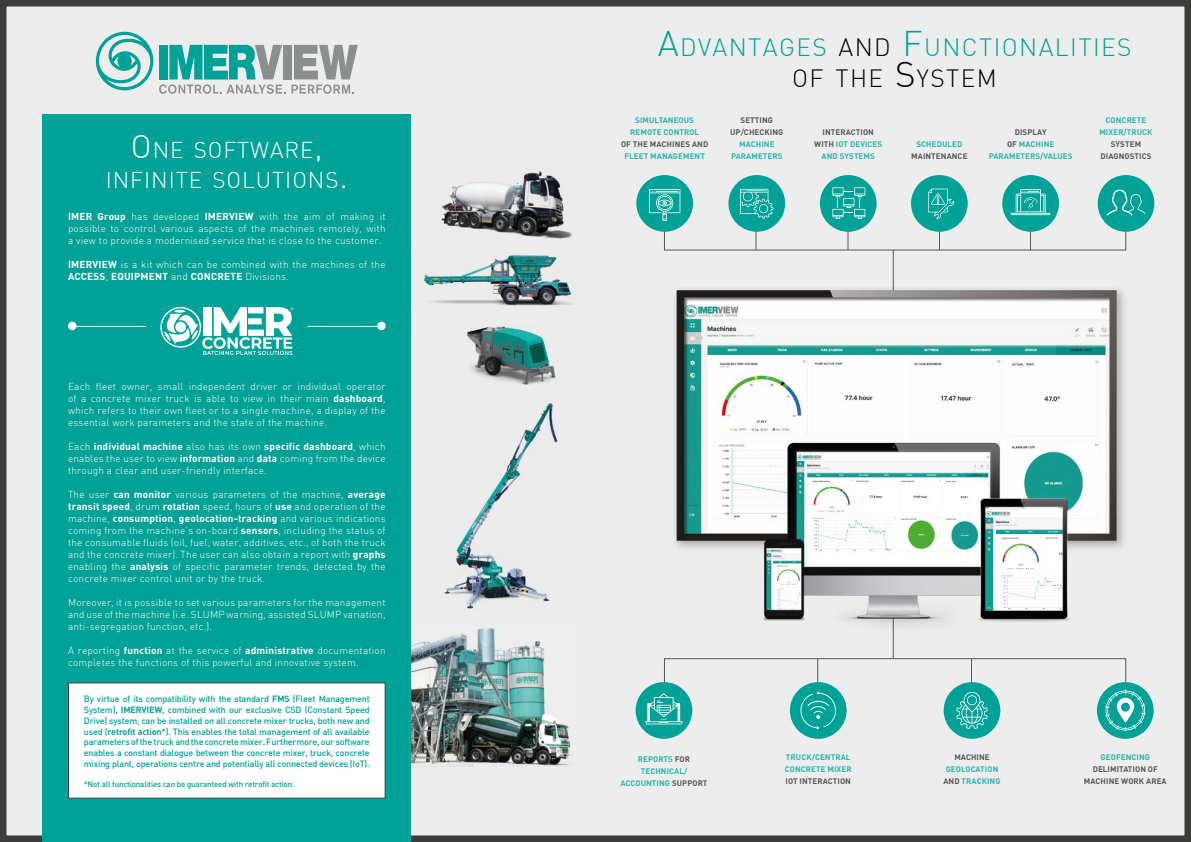
<style>
.page{position:relative;width:1191px;height:842px;background:#ededed}
.page>*{position:absolute;margin:0;border:0;box-sizing:border-box;transform-origin:0 0}
.t1{font:300 24.5px/31px "DIN";letter-spacing:.055em;color:#00a297;text-align:center}
.t2{font:300 22.4px/30px "DIN";letter-spacing:.045em;color:#fff;text-align:center}
.t3{font:300 10px/12px "DIN";letter-spacing:.02em;color:#fff;text-align:justify}
.t4{font:700 10px "DINOT";letter-spacing:.02em;color:#fff}
.t5{font:500 9px/10.8px "DIN";letter-spacing:-.02em;color:#00a297;text-align:justify}
.t6{font:700 8px/12px "DINOT";letter-spacing:.01em;color:#29b4ac;text-align:center}
.t7{font:700 8px/12px "DINOT";letter-spacing:.01em;color:#575756;text-align:center}
.t8{font:500 8px "DIN";letter-spacing:-.02em;color:#00a297}
.s1{font-size:32px}
.s2{font-family:"DINOT";font-weight:700}
.s3{font-family:"DIN";font-weight:300}
.s4{font-size:35px}
.s5{color:#000}
.s6{font-size:35px;color:#000}
.s7{color:#575756}
</style>
<div class="page">
<img style="left:411px;top:624px;width:163px;height:142px">
<div style="left:43px;top:115px;width:368px;height:727px;background:#00a297"></div>
<svg style="left:159px;top:45px;width:199px;height:49px;background:#8dbab7"></svg>
<svg style="left:96px;top:32px;width:57px;height:58px;background:#93d0cc"></svg>
<hr style="left:892px;top:250px;width:1px;height:67px;background:#575756">
<hr style="left:892px;top:572px;width:1px;height:86px;background:#575756">
<div style="left:664px;top:658px;width:462px;height:39px;border:1px solid #575756"></div>
<hr style="left:755px;top:205px;width:1px;height:45px;background:#575756">
<hr style="left:847px;top:205px;width:1px;height:45px;background:#575756">
<hr style="left:939px;top:205px;width:1px;height:45px;background:#575756">
<hr style="left:1030px;top:205px;width:1px;height:45px;background:#575756">
<hr style="left:817px;top:659px;width:1px;height:44px;background:#575756">
<hr style="left:971px;top:659px;width:1px;height:44px;background:#575756">
<div style="left:1097px;top:175px;width:57px;height:57px;background:#00a297;border-radius:50%"></div>
<svg style="left:1106px;top:190px;width:39px;height:26px"></svg>
<div style="left:911px;top:175px;width:56px;height:57px;background:#00a297;border-radius:50%"></div>
<svg style="left:928px;top:189px;width:26px;height:30px"></svg>
<div style="left:636px;top:175px;width:57px;height:57px;background:#00a297;border-radius:50%"></div>
<svg style="left:649px;top:189px;width:31px;height:32px"></svg>
<div style="left:820px;top:175px;width:56px;height:57px;background:#00a297;border-radius:50%"></div>
<svg style="left:832px;top:187px;width:33px;height:32px"></svg>
<div style="left:1002px;top:175px;width:57px;height:57px;background:#00a297;border-radius:50%"></div>
<svg style="left:1010px;top:189px;width:40px;height:26px"></svg>
<div style="left:68px;top:682px;width:318px;height:117px;background:#fff;border:1px solid #3c3c3b"></div>
<div style="left:377px;top:322px;width:9px;height:8px;background:#fff;border-radius:50%"></div>
<hr style="left:308px;top:326px;width:73px;height:1px;background:#fff">
<div style="left:68px;top:322px;width:9px;height:8px;background:#fff;border-radius:50%"></div>
<hr style="left:72px;top:326px;width:74px;height:1px;background:#fff">
<div style="left:728px;top:175px;width:57px;height:57px;background:#00a297;border-radius:50%"></div>
<svg style="left:740px;top:189px;width:33px;height:30px"></svg>
<img style="left:435px;top:167px;width:138px;height:73px">
<img style="left:640px;top:283px;width:512px;height:291px">
<img style="left:772px;top:429px;width:238px;height:222px">
<img style="left:757px;top:530px;width:54px;height:100px">
<img style="left:951px;top:490px;width:145px;height:145px">
<svg style="left:160px;top:307px;width:133px;height:48px"></svg>
<img style="left:411px;top:252px;width:173px;height:57px">
<img style="left:427px;top:401px;width:137px;height:210px">
<img style="left:439px;top:325px;width:151px;height:60px">
<div style="left:943px;top:682px;width:57px;height:57px;background:#00a297;border-radius:50%"></div>
<svg style="left:956px;top:692px;width:31px;height:37px"></svg>
<div style="left:1097px;top:682px;width:56px;height:57px;background:#00a297;border-radius:50%"></div>
<svg style="left:1104px;top:689px;width:41px;height:42px"></svg>
<div style="left:635px;top:682px;width:57px;height:57px;background:#00a297;border-radius:50%"></div>
<svg style="left:645px;top:693px;width:37px;height:31px"></svg>
<div style="left:790px;top:682px;width:56px;height:57px;background:#00a297;border-radius:50%"></div>
<svg style="left:800px;top:692px;width:36px;height:37px"></svg>
<h2 class="t2" style="left:106px;top:134px;width:244px"><span class="s1">O</span>NE SOFTWARE<span class="s1">,<br></span>INFINITE SOLUTIONS<span class="s1">.</span></h2>
<p class="t3" style="left:68px;top:210px;width:319px"><span class="s2">IMER Group</span> has developed <span class="s2">IMERVIEW</span> with the aim of making it possible to control various aspects of the machines remotely, with a view to provide a modernised service that is close to the customer.</p>
<p class="t3" style="left:68px;top:258px;width:319px"><span class="s2">IMERVIEW</span> is a kit which can be combined with the machines of the</p>
<p class="t4" style="left:68px;top:270px;width:222px">ACCESS<span class="s3">,</span> EQUIPMENT <span class="s3">and</span> CONCRETE <span class="s3">Divisions.</span></p>
<p class="t3" style="left:68px;top:380px;width:319px">Each fleet owner, small independent driver or individual operator of a concrete mixer truck is able to view in their main <span class="s2">dashboard</span>, which refers to their own fleet or to a single machine, a display of the essential work parameters and the state of the machine.</p>
<p class="t4" style="left:68px;top:439px;width:319px"><span class="s3">Each</span> individual machine <span class="s3">also has its own</span> specific dashboard<span class="s3">, which</span></p>
<p class="t3" style="left:68px;top:452px;width:319px">enables the user to view <span class="s2">information</span> and <span class="s2">data</span> coming from the device through a clear and user-friendly interface.</p>
<p class="t3" style="left:68px;top:488px;width:319px">The user <span class="s2">can monitor</span> various parameters of the machine, <span class="s2">average transit speed</span>, drum <span class="s2">rotation</span> speed, hours of <span class="s2">use</span> and operation of the</p>
<p class="t4" style="left:68px;top:511px;width:319px"><span class="s3">machine,</span> consumption<span class="s3">,</span> geolocation-tracking <span class="s3">and various indications</span></p>
<p class="t3" style="left:68px;top:524px;width:319px">coming from the machine’s on-board <span class="s2">sensors</span>, including the status of the consumable fluids (oil, fuel, water, additives, etc., of both the truck and the concrete mixer). The user can also obtain a report with <span class="s2">graphs </span>enabling the <span class="s2">analysis</span> of specific parameter trends, detected by the concrete mixer control unit or by the truck.</p>
<p class="t3" style="left:68px;top:596px;width:319px">Moreover, it is possible to set various parameters for the management and use of the machine (i.e. SLUMP warning, assisted SLUMP variation, anti-segregation function, etc.).</p>
<p class="t3" style="left:68px;top:644px;width:319px">A reporting <span class="s2">function</span> at the service of <span class="s2">administrative</span> documentation completes the functions of this powerful and innovative system.</p>
<p class="t5" style="left:84px;top:693px;width:287px">By virtue of its compatibility with the standard <span class="s2">FMS</span> (Fleet Management System), <span class="s2">IMERVIEW</span>, combined with our exclusive CSD (Constant Speed Drive) system, can be installed on all concrete mixer trucks, both new and used (<span class="s2">retrofit action</span>*). This enables the total management of all available parameters of the truck and the concrete mixer. Furthermore, our software enables a constant dialogue between the concrete mixer, truck, concrete mixing plant, operations centre and potentially all connected devices (IoT).</p>
<p class="t8" style="left:84px;top:779px;width:212px">*Not all functionalities can be guaranteed with retrofit action.</p>
<h1 class="t1" style="left:657px;top:32px;width:475px"><span class="s4">A</span>DVANTAGES <span class="s5">AND</span> <span class="s4">F</span>UNCTIO NALITIES<br><span class="s5">O F THE</span> <span class="s6">S</span><span class="s5">YSTEM</span></h1>
<p class="t6" style="left:630px;top:114px;width:70px">SIMULTANEOUS<br>REMOTE CONTROL</p>
<p class="t7" style="left:621px;top:138px;width:89px">OF THE MACHINES AND</p>
<p class="t6" style="left:624px;top:150px;width:82px">FLEET MANAGEMENT</p>
<p class="t7" style="left:730px;top:114px;width:55px">SETTING<br>UP/CHECKING</p>
<p class="t6" style="left:731px;top:138px;width:53px">MACHINE<br>PARAMETERS</p>
<p class="t6" style="left:814px;top:126px;width:70px"><span class="s7">INTERACTION<br>WITH</span> IOT DEVICES<br>AND SYSTEMS</p>
<p class="t6" style="left:916px;top:138px;width:47px">SCHEDULED</p>
<p class="t7" style="left:911px;top:150px;width:58px">MAINTENANCE</p>
<p class="t6" style="left:988px;top:126px;width:85px"><span class="s7">DISPLAY<br>OF</span> MACHINE<br>PARAMETERS/VALUES</p>
<p class="t6" style="left:1099px;top:114px;width:55px">CONCRETE<br>MIXER/TRUCK</p>
<p class="t7" style="left:1100px;top:138px;width:52px">SYSTEM<br>DIAGNOSTICS</p>
<p class="t6" style="left:620px;top:753px;width:88px">REPORTS <span class="s7">FOR<br></span>TECHNICAL/<br>ACCOUNTING <span class="s7">SUPPORT</span></p>
<p class="t6" style="left:785px;top:751px;width:68px;text-align:left">TRUCK/CENTRAL<br>CONCRETE MIXER</p>
<p class="t7" style="left:785px;top:775px;width:67px">IOT INTERACTION</p>
<p class="t7" style="left:954px;top:751px;width:37px">MACHINE</p>
<p class="t6" style="left:943px;top:763px;width:59px;text-align:left">GEOLOCATION<br><span class="s7">AND</span> TRACKING</p>
<p class="t6" style="left:1100px;top:751px;width:51px">GEOFENCING</p>
<p class="t7" style="left:1084px;top:763px;width:84px">DELIMITATION OF<br>MACHINE WORK AREA</p>
</div>
